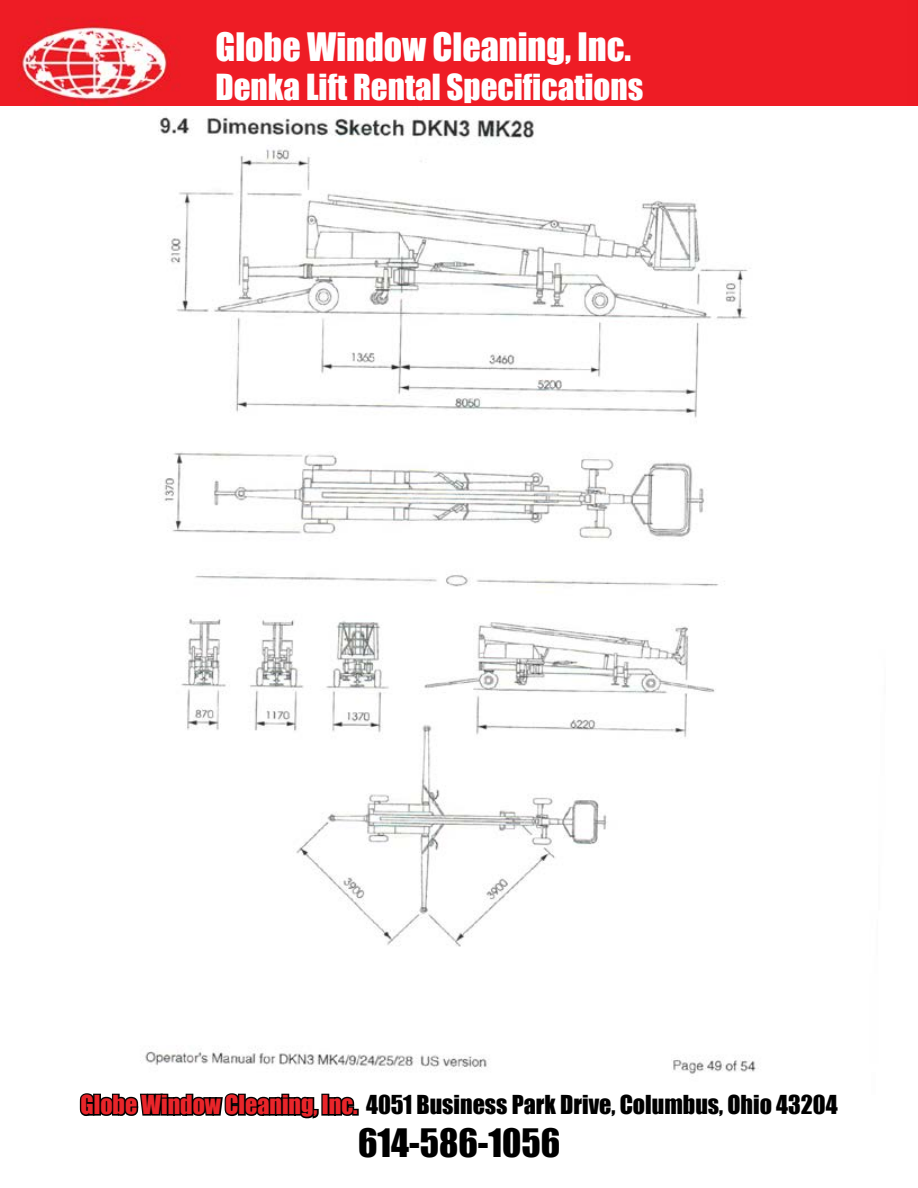
<style>
.page{position:relative;width:918px;height:1188px;background:#fff}
.page>*{position:absolute;margin:0;border:0;box-sizing:border-box;transform-origin:0 0}
.t1{font:36px "Impact";color:#fff}
.t2{font:36px "Impact";color:#000}
.t3{font:33px "Impact";color:#fff}
.t4{font:24px "Impact";color:#000}
.s1{color:#e9252a}
</style>
<div class="page">
<img style="left:145px;top:116px;width:611px;height:978px">
<svg style="left:79px;top:1079px;width:242px;height:40px"></svg>
<div style="left:321px;top:1094px;width:8px;height:22px;border:3px solid #000"></div>
<svg style="left:327px;top:1094px;width:29px;height:22px"></svg>
<div style="left:352px;top:1109px;width:7px;height:7px;border:3px solid #000"></div>
<img style="left:0;top:0;width:918px;height:106px">
<h1 class="t1" style="left:216px;top:19px;width:417px">Globe Window Cleaning, Inc.</h1>
<h2 class="t3" style="left:216px;top:62px;width:429px">Denka Lift Rental Specifications</h2>
<p class="t4" style="left:81px;top:1086px;width:759px"><span class="s1">Globe Window Cleaning, Inc.</span> 4051 Business Park Drive, Columbus, Ohio 43204</p>
<h1 class="t2" style="left:358px;top:1115px;width:204px">614-586-1056</h1>
</div>
